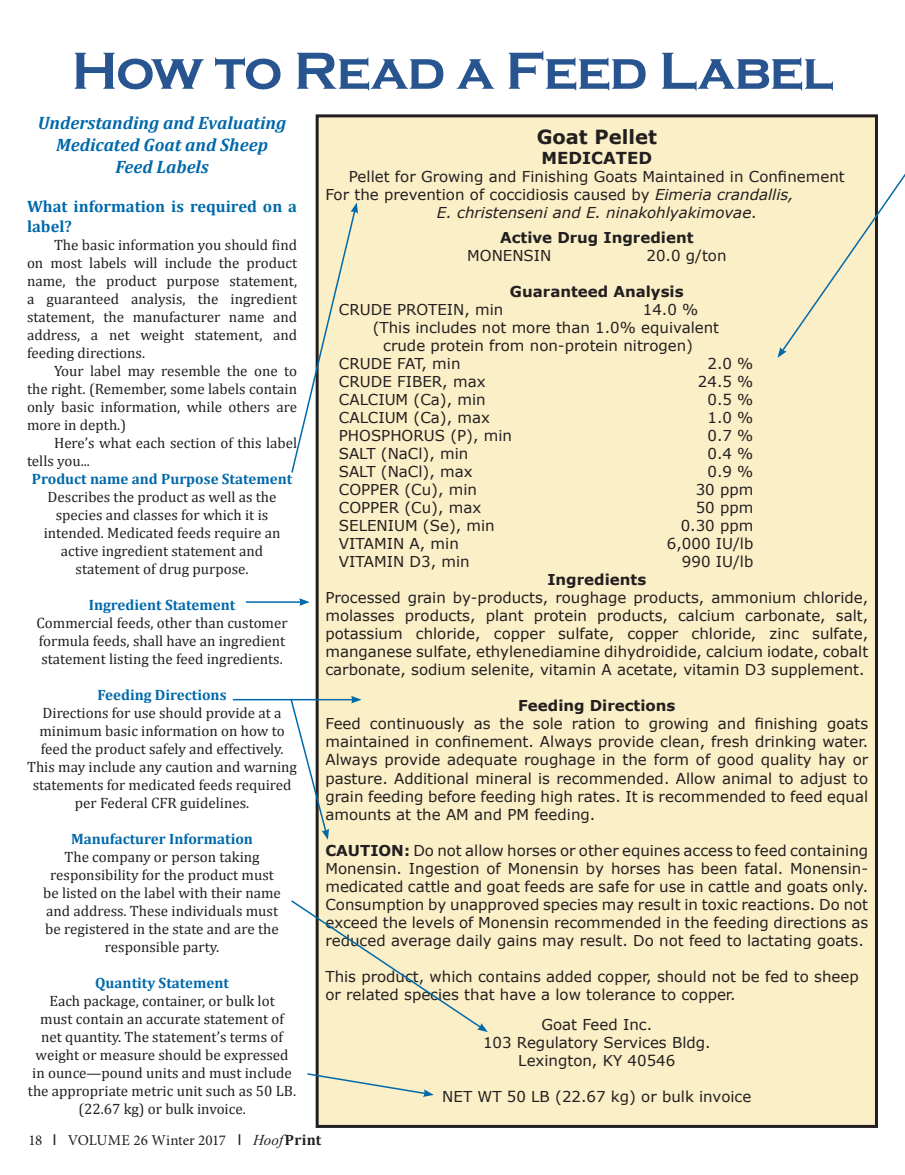
<style>
.page{position:relative;width:905px;height:1175px;background:#fff}
.page>*{position:absolute;margin:0;border:0;box-sizing:border-box;transform-origin:0 0}
.t1{font:700 54px "Copperplate Gothic";letter-spacing:-.025em;color:#285590}
.t2{font:700 19.5px "Verdana";color:#231f20}
.t3{font:italic 700 18px/21.6px "Cambria";color:#0069aa;text-align:center}
.t4{font:700 16.5px/19.8px "Cambria";color:#0069aa}
.t5{font:700 16.5px "Verdana";color:#231f20}
.t6{font:15px/18px "Verdana";color:#231f20;text-align:justify}
.t7{font:15px/18px "Cambria";color:#231f20;text-align:center}
.t8{font:700 15px "Cambria";color:#0069aa}
.t9{font:700 15px "Verdana";color:#231f20}
.t10{font:italic 15px "Verdana";color:#231f20}
.t11{font:15px "Minion Pro";color:#231f20}
.s1{font-style:italic}
.s2{font-style:normal}
.s3{font-weight:700}
.s4{font-family:"Arial"}
.s5{font-family:"Times New Roman";font-style:italic}
.s6{font-family:"Cambria";font-weight:700}
</style>
<div class="page">
<div style="left:317px;top:116px;width:559px;height:1010px;background:#faefc6"></div>
<svg style="left:291px;top:202px;width:67px;height:272px"></svg>
<svg style="left:291px;top:898px;width:197px;height:134px"></svg>
<svg style="left:307px;top:1072px;width:127px;height:24px"></svg>
<svg style="left:777px;top:133px;width:127px;height:225px"></svg>
<hr style="left:233px;top:699px;width:120px;height:1px;background:#0069aa">
<svg style="left:351px;top:696px;width:10px;height:7px"></svg>
<svg style="left:289px;top:698px;width:40px;height:141px"></svg>
<hr style="left:246px;top:601px;width:55px;height:2px;background:#0069aa">
<svg style="left:299px;top:598px;width:11px;height:8px"></svg>
<h1 class="t1" style="left:72px;top:41px;width:763px">How to Read a Feed Label</h1>
<p class="t3" style="left:38px;top:112px;width:250px">Understanding and Evaluating<br>Medicated Goat and Sheep<br>Feed Labels</p>
<p class="t4" style="left:27px;top:196px;width:271px">What information is required on a label?</p>
<p class="t7" style="left:27px;top:236px;width:272px;text-align:justify;text-indent:27px">The basic information you should find on most labels will include the product name, the product purpose statement, a guaranteed analysis, the ingredient statement, the manufacturer name and address, a net weight statement, and feeding directions.</p>
<p class="t7" style="left:27px;top:362px;width:272px;text-align:justify;text-indent:27px">Your label may resemble the one to the right. (Remember, some labels contain only basic information, while others are more in depth.)</p>
<p class="t7" style="left:27px;top:434px;width:271px;text-align:left;text-indent:27px">Here’s what each section of this label tells you...</p>
<p class="t8" style="left:32px;top:468px;width:262px">Product name and Purpose Statement</p>
<p class="t7" style="left:44px;top:488px;width:238px">Describes the product as well as the species and classes for which it is intended. Medicated feeds require an active ingredient statement and statement of drug purpose.</p>
<p class="t8" style="left:89px;top:594px;width:148px">Ingredient Statement</p>
<p class="t7" style="left:36px;top:614px;width:253px;text-align:left">Commercial feeds, other than customer formula feeds, shall have an ingredient statement listing the feed ingredients.</p>
<p class="t8" style="left:98px;top:684px;width:130px">Feeding Directions</p>
<p class="t7" style="left:27px;top:704px;width:271px">Directions for use should provide at a minimum basic information on how to feed the product safely and effectively.<br>This may include any caution and warning statements for medicated feeds required per Federal CFR guidelines.</p>
<p class="t8" style="left:71px;top:828px;width:183px">Manufacturer Information</p>
<p class="t7" style="left:43px;top:848px;width:239px">The company or person taking responsibility for the product must be listed on the label with their name and address. These individuals must be registered in the state and are the responsible party.</p>
<p class="t8" style="left:95px;top:972px;width:135px">Quantity Statement</p>
<p class="t7" style="left:28px;top:992px;width:270px">Each package, container, or bulk lot<br>must contain an accurate statement of net quantity. The statement’s terms of weight or measure should be expressed in ounce—pound units and must include the appropriate metric unit such as 50 LB. (22.67 kg) or bulk invoice.</p>
<h2 class="t2" style="left:536px;top:123px;width:122px">Goat Pellet</h2>
<p class="t5" style="left:541px;top:146px;width:112px">MEDICATED</p>
<p class="t6" style="left:349px;top:167px;width:497px">Pellet for Growing and Finishing Goats Maintained in Confinement</p>
<p class="t6" style="left:325px;top:185px;width:470px">For the prevention of coccidiosis caused by <span class="s1">Eimeria crandallis,</span></p>
<p class="t10" style="left:437px;top:202px;width:321px">E. christenseni and E. ninakohlyakimovae<span class="s2">.</span></p>
<p class="t9" style="left:500px;top:227px;width:195px">Active Drug Ingredient</p>
<p class="t6" style="left:467px;top:247px;width:86px">MONENSIN</p>
<p class="t6" style="left:646px;top:247px;width:82px">20.0 g/ton</p>
<p class="t9" style="left:510px;top:281px;width:175px">Guaranteed Analysis</p>
<p class="t6" style="left:339px;top:301px;width:166px">CRUDE PROTEIN, min</p>
<p class="t6" style="left:642px;top:301px;width:57px">14.0 %</p>
<p class="t6" style="left:372px;top:319px;width:348px">(This includes not more than 1.0% equivalent</p>
<p class="t6" style="left:383px;top:337px;width:311px">crude protein from non-protein nitrogen)</p>
<p class="t6" style="left:339px;top:355px;width:123px">CRUDE FAT, min</p>
<p class="t6" style="left:707px;top:355px;width:47px">2.0 %</p>
<p class="t6" style="left:339px;top:373px;width:148px">CRUDE FIBER, max</p>
<p class="t6" style="left:698px;top:373px;width:57px">24.5 %</p>
<p class="t6" style="left:339px;top:391px;width:148px">CALCIUM (Ca), min</p>
<p class="t6" style="left:707px;top:391px;width:47px">0.5 %</p>
<p class="t6" style="left:339px;top:409px;width:152px">CALCIUM (Ca), max</p>
<p class="t6" style="left:707px;top:409px;width:47px">1.0 %</p>
<p class="t6" style="left:339px;top:427px;width:175px">PHOSPHORUS (P), min</p>
<p class="t6" style="left:707px;top:427px;width:47px">0.7 %</p>
<p class="t6" style="left:339px;top:445px;width:131px">SALT (NaCl), min</p>
<p class="t6" style="left:707px;top:445px;width:47px">0.4 %</p>
<p class="t6" style="left:339px;top:463px;width:135px">SALT (NaCl), max</p>
<p class="t6" style="left:707px;top:463px;width:47px">0.9 %</p>
<p class="t6" style="left:339px;top:481px;width:140px">COPPER (Cu), min</p>
<p class="t6" style="left:695px;top:481px;width:59px">30 ppm</p>
<p class="t6" style="left:339px;top:499px;width:144px">COPPER (Cu), max</p>
<p class="t6" style="left:695px;top:499px;width:59px">50 ppm</p>
<p class="t6" style="left:339px;top:517px;width:157px">SELENIUM (Se), min</p>
<p class="t6" style="left:680px;top:517px;width:74px">0.30 ppm</p>
<p class="t6" style="left:339px;top:535px;width:121px">VITAMIN A, min</p>
<p class="t6" style="left:667px;top:535px;width:88px">6,000 IU/lb</p>
<p class="t6" style="left:339px;top:553px;width:132px">VITAMIN D3, min</p>
<p class="t6" style="left:682px;top:553px;width:73px">990 IU/lb</p>
<p class="t9" style="left:547px;top:569px;width:100px">Ingredients</p>
<p class="t6" style="left:325px;top:589px;width:544px">Processed grain by-products, roughage products, ammonium chloride, molasses products, plant protein products, calcium carbonate, salt, potassium chloride, copper sulfate, copper chloride, zinc sulfate, manganese sulfate, ethylenediamine dihydroidide, calcium iodate, cobalt carbonate, sodium selenite, vitamin A acetate, vitamin D3 supplement.</p>
<p class="t9" style="left:518px;top:695px;width:159px">Feeding Directions</p>
<p class="t6" style="left:325px;top:715px;width:544px">Feed continuously as the sole ration to growing and finishing goats maintained in confinement. Always provide clean, fresh drinking water.<br>Always provide adequate roughage in the form of good quality hay or pasture. Additional mineral is recommended. Allow animal to adjust to grain feeding before feeding high rates. It is recommended to feed equal amounts at the AM and PM feeding.</p>
<p class="t6" style="left:325px;top:841px;width:544px"><span class="s3">CAUTION:</span> Do not allow horses or other equines access to feed containing Monensin. Ingestion of Monensin by horses has been fatal. Monensin&shy;medicated cattle and goat feeds are safe for use in cattle and goats only.<br>Consumption by unapproved species may result in toxic reactions. Do not exceed the levels of Monensin recommended in the feeding directions as reduced average daily gains may result. Do not feed to lactating goats.</p>
<p class="t6" style="left:325px;top:967px;width:535px">This product, which contains added copper, should not be fed to sheep or related species that have a low tolerance to copper.</p>
<p class="t6" style="left:483px;top:1015px;width:229px;text-align:center">Goat Feed Inc.<br>103 Regulatory Services Bldg.<br>Lexington, KY 40546</p>
<p class="t6" style="left:442px;top:1087px;width:310px">NET WT 50 LB (22.67 kg) or bulk invoice</p>
<p class="t11" style="left:28px;top:1130px;width:294px">18 <span class="s4">I</span> VOLUME 26 Winter 2017 <span class="s4">I</span> <span class="s5">Hoof</span><span class="s6">Print</span></p>
</div>
